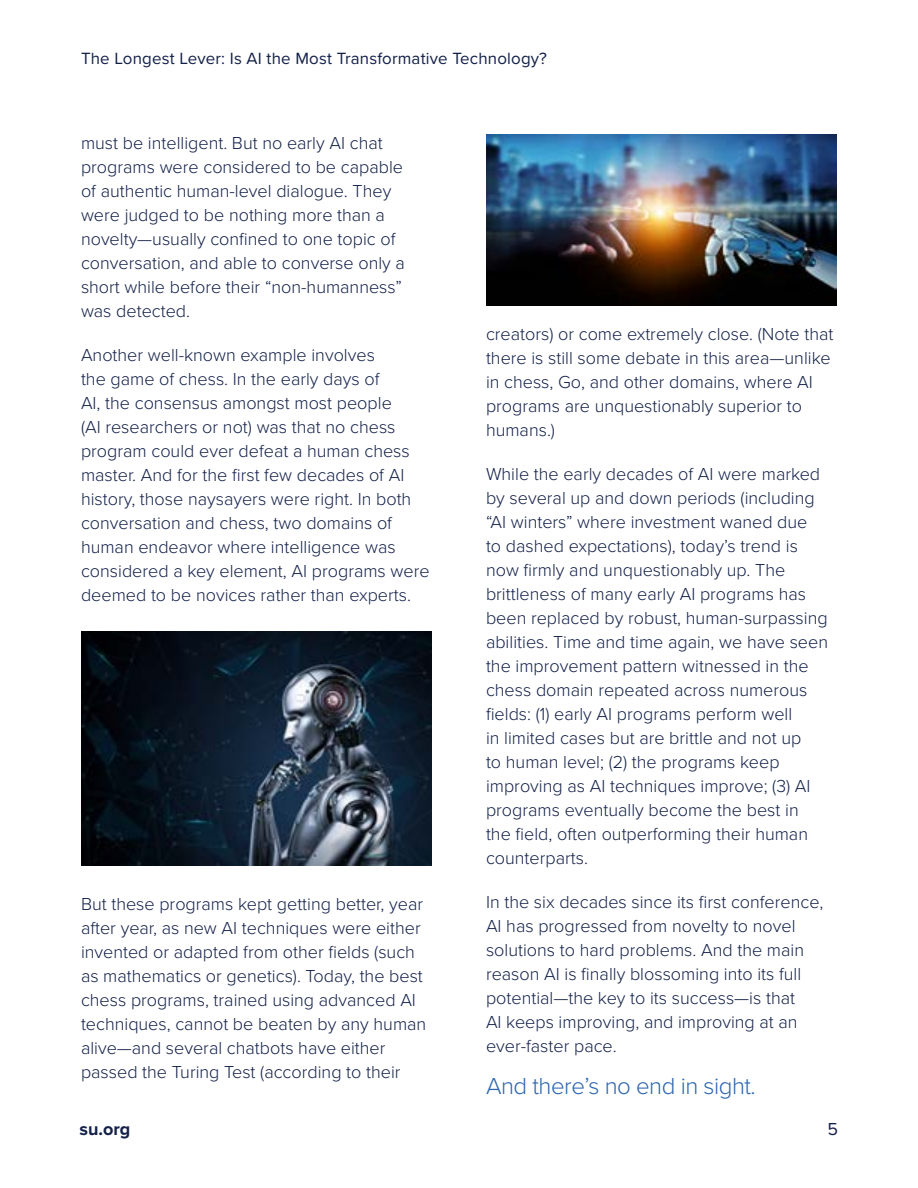
<style>
.page{position:relative;width:918px;height:1188px;background:#fff}
.page>*{position:absolute;margin:0;border:0;box-sizing:border-box;transform-origin:0 0}
.t1{font:300 24px "Proxima Nova";letter-spacing:-.02em;color:#2b66af}
.t2{font:300 18px/24px "Proxima Nova";color:#132048}
.t3{font:700 18px "Proxima Nova";color:#132048}
.t4{font:18px "Proxima Nova";color:#132048}
.t5{font:16.8px "Proxima Nova";letter-spacing:.01em;color:#132048}
</style>
<div class="page">
<img style="left:81px;top:632px;width:351px;height:233px">
<img style="left:486px;top:135px;width:351px;height:170px">
<p class="t5" style="left:81px;top:45px;width:468px">The Longest Lever: Is AI the Most Transformative Technology?</p>
<p class="t2" style="left:81px;top:130px;width:325px">must be intelligent. But no early AI chat programs were considered to be capable of authentic human-level dialogue. They were judged to be nothing more than a novelty—usually confined to one topic of conversation, and able to converse only a short while before their “non-humanness” was detected.</p>
<p class="t2" style="left:81px;top:342px;width:350px">Another well-known example involves<br>the game of chess. In the early days of<br>AI, the consensus amongst most people<br>(AI researchers or not) was that no chess program could ever defeat a human chess master. And for the first few decades of AI history, those naysayers were right. In both conversation and chess, two domains of human endeavor where intelligence was considered a key element, AI programs were deemed to be novices rather than experts.</p>
<p class="t2" style="left:81px;top:891px;width:347px">But these programs kept getting better, year after year, as new AI techniques were either invented or adapted from other fields (such as mathematics or genetics). Today, the best chess programs, trained using advanced AI techniques, cannot be beaten by any human alive—and several chatbots have either passed the Turing Test (according to their</p>
<p class="t2" style="left:486px;top:321px;width:349px">creators) or come extremely close. (Note that there is still some debate in this area—unlike in chess, Go, and other domains, where AI programs are unquestionably superior to humans.)</p>
<p class="t2" style="left:486px;top:461px;width:344px">While the early decades of AI were marked by several up and down periods (including “AI winters” where investment waned due<br>to dashed expectations), today’s trend is now firmly and unquestionably up. The brittleness of many early AI programs has been replaced by robust, human-surpassing abilities. Time and time again, we have seen the improvement pattern witnessed in the chess domain repeated across numerous fields: (1) early AI programs perform well<br>in limited cases but are brittle and not up<br>to human level; (2) the programs keep improving as AI techniques improve; (3) AI programs eventually become the best in the field, often outperforming their human counterparts.</p>
<p class="t2" style="left:486px;top:889px;width:339px">In the six decades since its first conference, AI has progressed from novelty to novel solutions to hard problems. And the main reason AI is finally blossoming into its full potential—the key to its success—is that<br>AI keeps improving, and improving at an ever-faster pace.</p>
<h1 class="t1" style="left:486px;top:1068px;width:271px">And there’s no end in sight.</h1>
<p class="t3" style="left:80px;top:1115px;width:52px">su.org</p>
<p class="t4" style="left:828px;top:1115px;width:12px">5</p>
</div>
